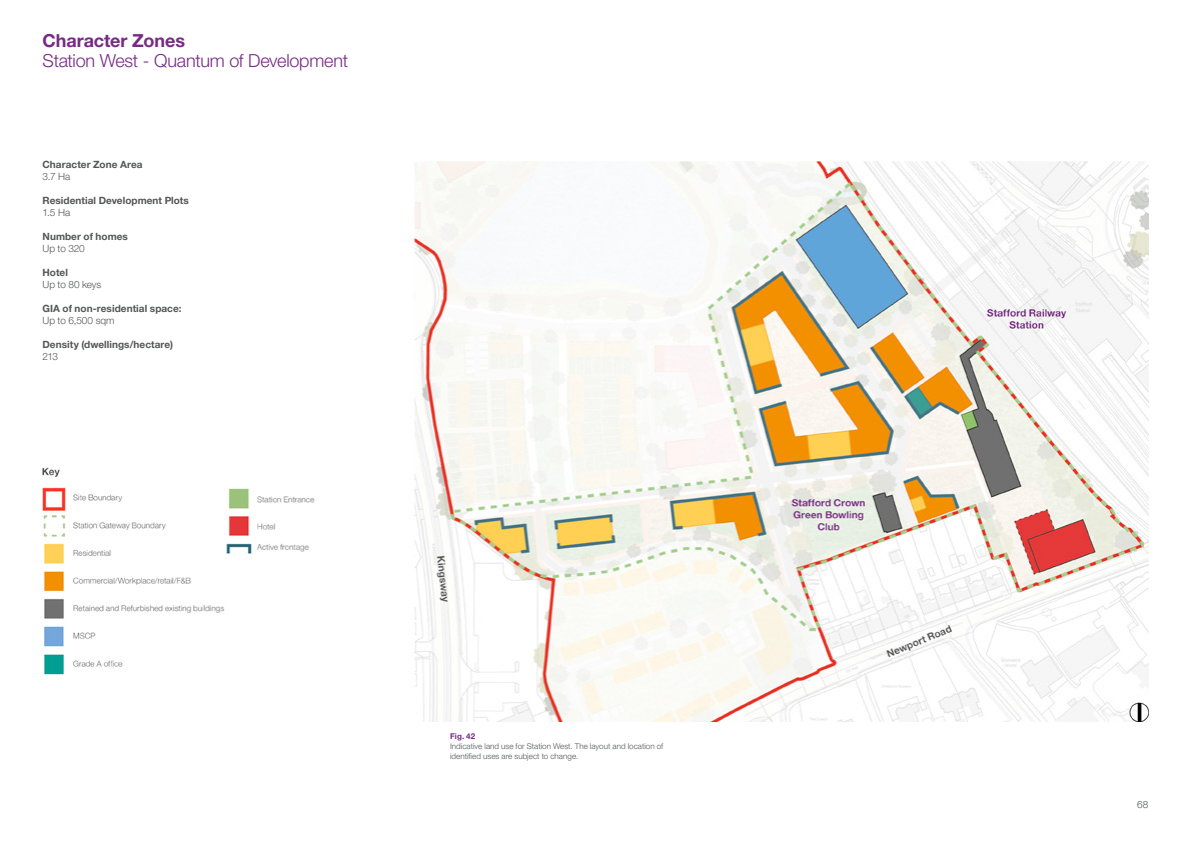
<style>
.page{position:relative;width:1191px;height:842px;background:#fff}
.page>*{position:absolute;margin:0;border:0;box-sizing:border-box;transform-origin:0 0}
.Subheading_-_Doc_Col{font:300 18px "Helvetica Neue LT Std";letter-spacing:-.015em;color:#772a84}
.Heading_-_Doc_Colour{font:700 18px "Helvetica Neue LT Std";letter-spacing:-.005em;color:#772a84}
.Body_Copy_-_Grey_-_1{font:700 10px "Helvetica Neue LT Std";letter-spacing:.005em;color:#545555}
.Body_Copy_-_Grey_-_1-2{font:300 10px "Helvetica Neue LT Std";letter-spacing:-.01em;color:#545555}
.Caption_Body_Copy{font:300 8px/10px "Helvetica Neue LT Std";letter-spacing:.005em;color:#545555}
.Caption_Heading_-_8{font:700 8px "Helvetica Neue LT Std";color:#772a84}
</style>
<div class="page">
<img style="left:40px;top:161px;width:1108px;height:561px">
<p class="Heading_-_Doc_Colour" style="left:43px;top:29px;width:144px">Character Zones</p>
<p class="Subheading_-_Doc_Col" style="left:43px;top:49px;width:307px">Station West - Quantum of Development</p>
<p class="Body_Copy_-_Grey_-_1" style="left:43px;top:159px;width:101px">Character Zone Area</p>
<p class="Body_Copy_-_Grey_-_1-2" style="left:43px;top:171px;width:29px">3.7 Ha</p>
<p class="Body_Copy_-_Grey_-_1" style="left:43px;top:195px;width:148px">Residential Development Plots</p>
<p class="Body_Copy_-_Grey_-_1-2" style="left:43px;top:207px;width:29px">1.5 Ha</p>
<p class="Body_Copy_-_Grey_-_1" style="left:43px;top:231px;width:87px">Number of homes</p>
<p class="Body_Copy_-_Grey_-_1-2" style="left:43px;top:243px;width:44px">Up to 320</p>
<p class="Body_Copy_-_Grey_-_1" style="left:43px;top:267px;width:27px">Hotel</p>
<p class="Body_Copy_-_Grey_-_1-2" style="left:43px;top:279px;width:60px">Up to 80 keys</p>
<p class="Body_Copy_-_Grey_-_1" style="left:43px;top:303px;width:140px">GIA of non-residential space:</p>
<p class="Body_Copy_-_Grey_-_1-2" style="left:43px;top:315px;width:73px">Up to 6,500 sqm</p>
<p class="Body_Copy_-_Grey_-_1" style="left:43px;top:339px;width:132px">Density (dwellings/hectare)</p>
<p class="Body_Copy_-_Grey_-_1-2" style="left:43px;top:351px;width:17px">213</p>
<p class="Caption_Heading_-_8" style="left:450px;top:731px;width:27px">Fig. 42</p>
<p class="Caption_Body_Copy" style="left:450px;top:741px;width:215px">Indicative land use for Station West. The layout and location of identified uses are subject to change.</p>
<p class="Body_Copy_-_Grey_-_1-2" style="left:1137px;top:798px;width:13px">68</p>
</div>
